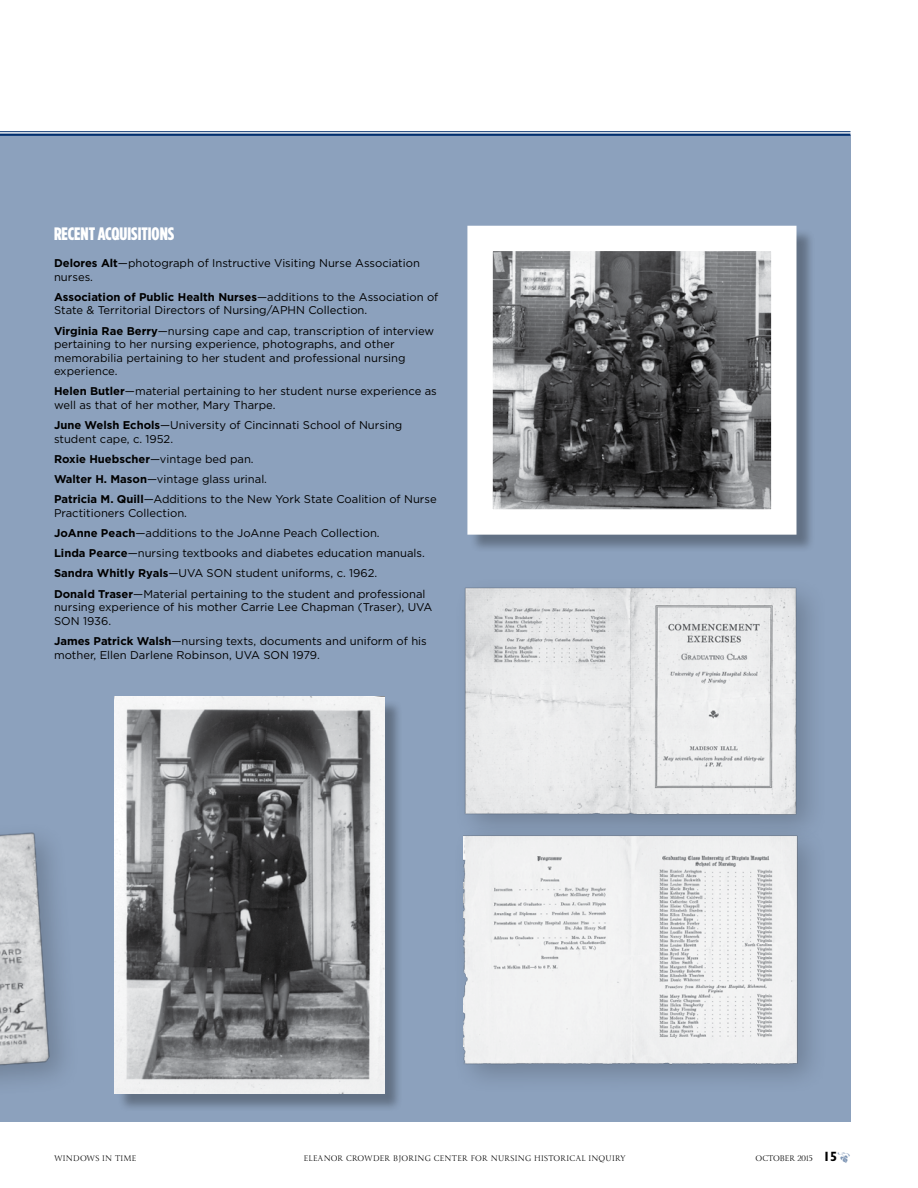
<style>
.page{position:relative;width:918px;height:1188px;background:#fff}
.page>*{position:absolute;margin:0;border:0;box-sizing:border-box;transform-origin:0 0}
.t1{font:900 18px "Gotham Condensed";color:#fff}
.t2{font:11.25px/13.5px "Gotham";color:#000}
.t3{font:7.5px "Yana Rplus Swash Caps I";letter-spacing:.03em;color:#000}
.t4{font:7.5px "Yana Rplus Swash Caps I";color:#000}
.s1{font-weight:700}
.s2{font-family:"Gil Sans Con";font-weight:700;font-size:13.5px}
</style>
<div class="page">
<div style="left:0;top:136px;width:850px;height:986px;background:#8ca1bd"></div>
<div style="left:0;top:821px;width:81px;height:297px;background:#000;opacity:.2"></div>
<img style="left:0;top:827px;width:54px;height:243px">
<div style="left:117px;top:699px;width:287px;height:413px;background:#000;opacity:.3"></div>
<img style="left:115px;top:696px;width:270px;height:397px">
<div style="left:470px;top:228px;width:345px;height:325px;background:#879bb6"></div>
<svg style="left:467px;top:225px;width:342px;height:322px;background:#8e9093"></svg>
<div style="left:452px;top:576px;width:377px;height:270px;background:#000;opacity:.2"></div>
<img style="left:462px;top:586px;width:337px;height:231px">
<div style="left:450px;top:822px;width:379px;height:273px;background:#000;opacity:.2"></div>
<img style="left:463px;top:833px;width:336px;height:235px">
<hr style="left:0;top:134px;width:850px;height:2px;background:#002e6d">
<hr style="left:0;top:131px;width:850px;height:1px;background:#002e6d">
<h1 class="t1" style="left:54px;top:223px;width:122px">RECENT ACQUISITIONS</h1>
<p class="t2" style="left:54px;top:256px;width:367px"><span class="s1">Delores Alt</span>—photograph of Instructive Visiting Nurse Association nurses.</p>
<p class="t2" style="left:54px;top:290px;width:386px"><span class="s1">Association of Public Health Nurses</span>—additions to the Association of<br>State &amp; Territorial Directors of Nursing/APHN Collection.</p>
<p class="t2" style="left:54px;top:324px;width:382px"><span class="s1">Virginia Rae Berry</span>—nursing cape and cap, transcription of interview pertaining to her nursing experience, photographs, and other memorabilia pertaining to her student and professional nursing experience.</p>
<p class="t2" style="left:54px;top:384px;width:384px"><span class="s1">Helen Butler</span>—material pertaining to her student nurse experience as well as that of her mother, Mary Tharpe.</p>
<p class="t2" style="left:54px;top:418px;width:350px"><span class="s1">June Welsh Echols</span>—University of Cincinnati School of Nursing student cape, c. 1952.</p>
<p class="t2" style="left:54px;top:448px;width:384px;line-height:20.2px"><span class="s1">Roxie Huebscher</span>—vintage bed pan.<br><span class="s1">Walter H. Mason</span>—vintage glass urinal.<br><span class="s1">Patricia M. Quill</span>—Additions to the New York State Coalition of Nurse</p>
<p class="t2" style="left:54px;top:502px;width:373px;line-height:20.2px">Practitioners Collection.<br><span class="s1">JoAnne Peach</span>—additions to the JoAnne Peach Collection.<br><span class="s1">Linda Pearce</span>—nursing textbooks and diabetes education manuals.<br><span class="s1">Sandra Whitly Ryals</span>—UVA SON student uniforms, c. 1962.<br><span class="s1">Donald Traser</span>—Material pertaining to the student and professional</p>
<p class="t2" style="left:54px;top:600px;width:380px">nursing experience of his mother Carrie Lee Chapman (Traser), UVA<br>SON 1936.</p>
<p class="t2" style="left:54px;top:634px;width:374px"><span class="s1">James Patrick Walsh</span>—nursing texts, documents and uniform of his mother, Ellen Darlene Robinson, UVA SON 1979.</p>
<p class="t3" style="left:54px;top:1154px;width:84px">WINDOWS IN TIME</p>
<p class="t3" style="left:304px;top:1154px;width:324px">ELEANOR CROWDER BJORING CENTER FOR NURSING HISTORICAL INQUIRY</p>
<p class="t4" style="left:756px;top:1154px;width:83px">OCTOBER 2015 <span class="s2">15</span></p>
</div>
